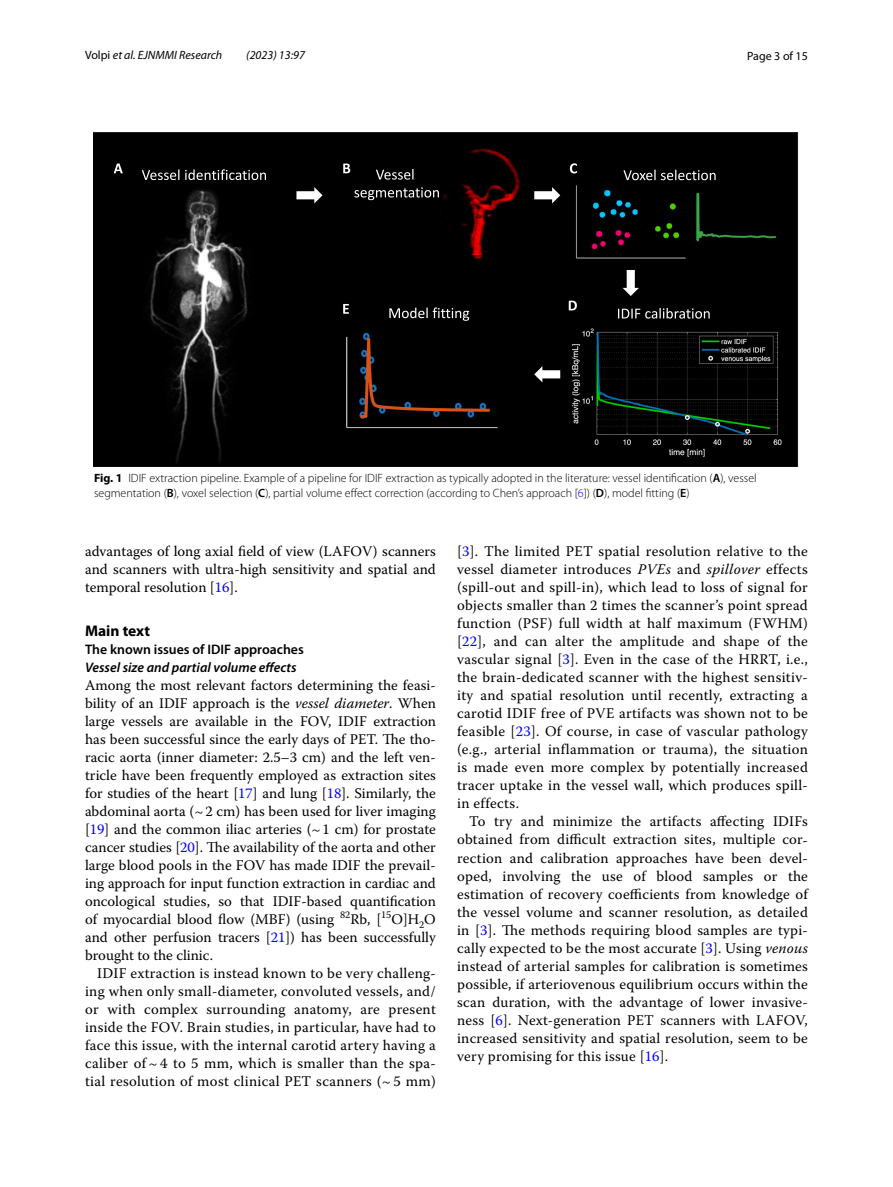
<style>
.page{position:relative;width:893px;height:1187px;background:#fff}
.page>*{position:absolute;margin:0;border:0;box-sizing:border-box;transform-origin:0 0}
.t1{font:700 15.45px "Myriad Pro";color:#000}
.t2{font:14.7px/18px "Warnock Pro";letter-spacing:.015em;color:#000;text-align:justify}
.t3{font:italic 600 13.8px "Myriad Pro";color:#000}
.t4{font:600 13.8px "Myriad Pro";color:#000}
.t5{font:300 12px/15px "Myriad Pro";color:#000}
.t6{font:italic 12px "Myriad Pro";color:#000}
.t7{font:12px "Myriad Pro";color:#000}
.s1{font-style:normal}
.s2{font-weight:700}
.s3{font-weight:600}
.s4{color:#00f}
.s5{font-style:italic}
</style>
<div class="page">
<img style="left:93px;top:133px;width:706px;height:333px">
<svg style="left:376px;top:169px;width:37px;height:11px"></svg>
<svg style="left:354px;top:187px;width:85px;height:13px"></svg>
<svg style="left:296px;top:187px;width:26px;height:16px"></svg>
<svg style="left:534px;top:187px;width:26px;height:16px"></svg>
<svg style="left:534px;top:366px;width:26px;height:16px"></svg>
<svg style="left:623px;top:270px;width:16px;height:26px"></svg>
<svg style="left:142px;top:169px;width:124px;height:11px"></svg>
<svg style="left:389px;top:307px;width:80px;height:14px"></svg>
<svg style="left:618px;top:308px;width:92px;height:10px"></svg>
<svg style="left:623px;top:170px;width:93px;height:10px"></svg>
<svg style="left:114px;top:163px;width:9px;height:10px"></svg>
<svg style="left:343px;top:163px;width:7px;height:10px"></svg>
<svg style="left:570px;top:163px;width:7px;height:10px"></svg>
<svg style="left:343px;top:304px;width:6px;height:10px"></svg>
<svg style="left:569px;top:301px;width:8px;height:9px"></svg>
<p class="t6" style="left:85px;top:48px;width:139px"><span class="s1">Volpi</span> et al. EJNMMI Research</p>
<p class="t6" style="left:246px;top:48px;width:60px">(2023) 13:97</p>
<p class="t7" style="left:747px;top:48px;width:62px">Page 3 of 15</p>
<p class="t5" style="left:94px;top:470px;width:664px"><span class="s2">Fig. 1</span> IDIF extraction pipeline. Example of a pipeline for IDIF extraction as typically adopted in the literature: vessel identification (<span class="s3">A</span>), vessel segmentation (<span class="s3">B</span>), voxel selection (<span class="s3">C</span>), partial volume effect correction (according to Chen’s approach [<span class="s4">6</span>]) (<span class="s3">D</span>), model fitting (<span class="s3">E</span>)</p>
<p class="t2" style="left:85px;top:542px;width:352px">advantages of long axial field of view (LAFOV) scanners and scanners with ultra-high sensitivity and spatial and temporal resolution [<span class="s4">16</span>].</p>
<p class="t1" style="left:85px;top:620px;width:67px">Main text</p>
<p class="t4" style="left:85px;top:640px;width:220px">The known issues of IDIF approaches</p>
<p class="t3" style="left:85px;top:658px;width:213px">Vessel size and partial volume effects</p>
<p class="t2" style="left:85px;top:675px;width:352px">Among the most relevant factors determining the feasi&shy;bility of an IDIF approach is the <span class="s5">vessel diameter</span>. When large vessels are available in the FOV, IDIF extraction has been successful since the early days of PET. The tho&shy;racic aorta (inner diameter: 2.5–3 cm) and the left ven&shy;tricle have been frequently employed as extraction sites for studies of the heart [<span class="s4">17</span>] and lung [<span class="s4">18</span>]. Similarly, the abdominal aorta (~2 cm) has been used for liver imaging [<span class="s4">19</span>] and the common iliac arteries (~1 cm) for prostate cancer studies [<span class="s4">20</span>]. The availability of the aorta and other large blood pools in the FOV has made IDIF the prevail&shy;ing approach for input function extraction in cardiac and oncological studies, so that IDIF-based quantification of myocardial blood flow (MBF) (using <sup>82</sup>Rb, [<sup>15</sup>O]H<sub>2</sub>O and other perfusion tracers [<span class="s4">21</span>]) has been successfully brought to the clinic.</p>
<p class="t2" style="left:85px;top:963px;width:352px;text-indent:12px">IDIF extraction is instead known to be very challeng&shy;ing when only small-diameter, convoluted vessels, and/ or with complex surrounding anatomy, are present inside the FOV. Brain studies, in particular, have had to face this issue, with the internal carotid artery having a caliber of ~ 4 to 5 mm, which is smaller than the spa&shy;tial resolution of most clinical PET scanners (~ 5 mm)</p>
<p class="t2" style="left:457px;top:542px;width:352px">[<span class="s4">3</span>]. The limited PET spatial resolution relative to the vessel diameter introduces <span class="s5">PVEs</span> and <span class="s5">spillover</span> effects (spill-out and spill-in), which lead to loss of signal for objects smaller than 2 times the scanner’s point spread function (PSF) full width at half maximum (FWHM) [<span class="s4">22</span>], and can alter the amplitude and shape of the vascular signal [<span class="s4">3</span>]. Even in the case of the HRRT, i.e., the brain-dedicated scanner with the highest sensitiv&shy;ity and spatial resolution until recently, extracting a carotid IDIF free of PVE artifacts was shown not to be feasible [<span class="s4">23</span>]. Of course, in case of vascular pathology (e.g., arterial inflammation or trauma), the situation is made even more complex by potentially increased tracer uptake in the vessel wall, which produces spill&shy;in effects.</p>
<p class="t2" style="left:457px;top:812px;width:352px;text-indent:12px">To try and minimize the artifacts affecting IDIFs obtained from difficult extraction sites, multiple cor&shy;rection and calibration approaches have been devel&shy;oped, involving the use of blood samples or the estimation of recovery coefficients from knowledge of the vessel volume and scanner resolution, as detailed in [<span class="s4">3</span>]. The methods requiring blood samples are typi&shy;cally expected to be the most accurate [<span class="s4">3</span>]. Using <span class="s5">venous </span>instead of arterial samples for calibration is sometimes possible, if arteriovenous equilibrium occurs within the scan duration, with the advantage of lower invasive&shy;ness [<span class="s4">6</span>]. Next-generation PET scanners with LAFOV, increased sensitivity and spatial resolution, seem to be very promising for this issue [<span class="s4">16</span>].</p>
</div>
